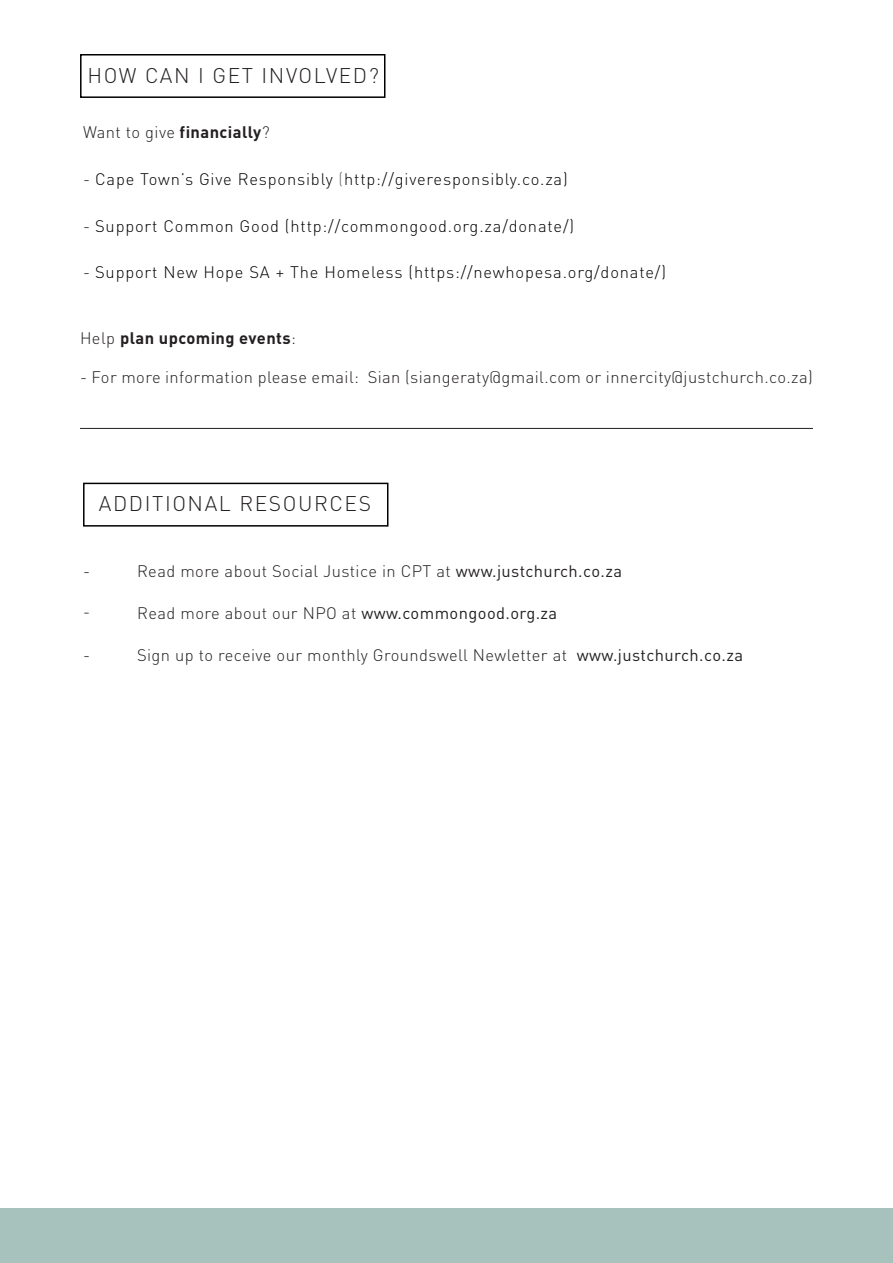
<style>
.page{position:relative;width:893px;height:1263px;background:#fff}
.page>*{position:absolute;margin:0;border:0;box-sizing:border-box;transform-origin:0 0}
.t1{font:300 21px "DIN Pro";letter-spacing:.075em;color:#231f20}
.t2{font:300 16.5px "DIN Pro";letter-spacing:.025em;color:#231f20}
.t3{font:300 16.5px "DIN Pro";letter-spacing:.05em;color:#000}
.t4{font:700 16.5px "DIN Pro";letter-spacing:.025em;color:#231f20}
.s1{font-weight:700}
.s2{color:#231f20}
.s3{color:#6c6d70}
.s4{font-weight:300}
.s5{font-weight:400}
</style>
<div class="page">
<hr style="left:80px;top:428px;width:733px;height:1px;background:#231f20">
<div style="left:80px;top:54px;width:305px;height:44px;border:2px solid #000"></div>
<div style="left:83px;top:483px;width:305px;height:44px;border:2px solid #000"></div>
<div style="left:0;top:1209px;width:893px;height:54px;background:#a7c1bd"></div>
<p class="t1" style="left:88px;top:61px;width:293px">HOW CAN I GET INVOLVED?</p>
<p class="t2" style="left:83px;top:121px;width:188px">Want to give <span class="s1">financially</span>?</p>
<p class="t3" style="left:83px;top:168px;width:486px"><span class="s2">-</span> Cape Town’s Give Responsibly <span class="s3">(</span>http://giveresponsibly.co.za)</p>
<p class="t3" style="left:83px;top:214px;width:493px"><span class="s2">-</span> Support Common Good (http://commongood.org.za/donate/)</p>
<p class="t3" style="left:83px;top:261px;width:584px"><span class="s2">-</span> Support New Hope SA + The Homeless (https://newhopesa.org/donate/)</p>
<p class="t4" style="left:80px;top:326px;width:217px"><span class="s4">Help</span> plan upcoming events<span class="s4">:</span></p>
<p class="t2" style="left:80px;top:366px;width:734px">- For more information please email: Sian (siangeraty@gmail.com or innercity@justchurch.co.za)</p>
<p class="t1" style="left:99px;top:489px;width:274px">ADDITIONAL RESOURCES</p>
<p class="t2" style="left:83px;top:560px;width:9px">-</p>
<p class="t2" style="left:137px;top:560px;width:487px">Read more about Social Justice in CPT at <span class="s5">www.justchurch.co.za</span></p>
<p class="t2" style="left:83px;top:602px;width:9px">-</p>
<p class="t2" style="left:137px;top:602px;width:422px">Read more about our NPO at <span class="s5">www.commongood.org.za</span></p>
<p class="t2" style="left:83px;top:644px;width:9px">-</p>
<p class="t2" style="left:137px;top:644px;width:607px">Sign up to receive our monthly Groundswell Newletter at <span class="s5">www.justchurch.co.za</span></p>
</div>
